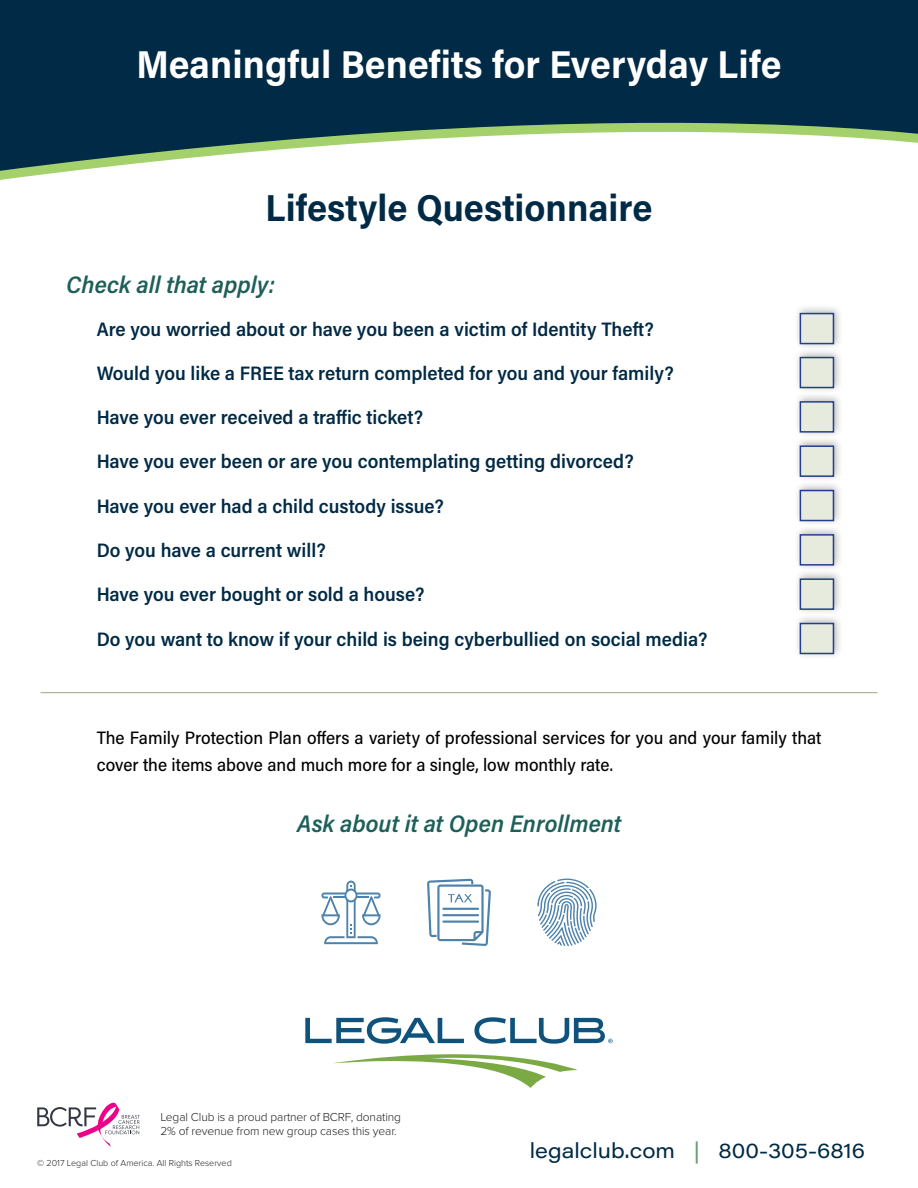
<style>
.page{position:relative;width:918px;height:1188px;background:#fff}
.page>*{position:absolute;margin:0;border:0;box-sizing:border-box;transform-origin:0 0}
.t1{font:700 39px "Acumin Pro Semi Cond";color:#fff}
.t2{font:700 37.65px "Acumin Pro Semi Cond";color:#002a45}
.t3{font:italic 600 24px "Acumin Pro Semi Cond";color:#1e6059}
.t4{font:21px "Acumin Pro Wide";color:#002a45}
.t5{font:600 19.5px "Acumin Pro Semi Cond";color:#002a45}
.t6{font:500 18px/27px "Acumin Pro Semi Cond";color:#020000}
.t7{font:300 12px/14.4px "Proxima Nova";letter-spacing:-.01em;color:#231f20}
.t8{font:300 9px "Proxima Nova";color:#231f20}
.s1{color:#6a9b71}
</style>
<div class="page">
<svg style="left:0;top:0;width:918px;height:180px;fill:#002a45"></svg>
<div style="left:793px;top:613px;width:51px;height:47px;background:#231f20;opacity:.33"></div>
<div style="left:800px;top:623px;width:34px;height:31px;background:#e6ebde;border:2px solid #253f8e"></div>
<div style="left:793px;top:569px;width:51px;height:47px;background:#231f20;opacity:.33"></div>
<div style="left:800px;top:578px;width:34px;height:32px;background:#e6ebde;border:2px solid #253f8e"></div>
<div style="left:793px;top:525px;width:51px;height:47px;background:#231f20;opacity:.33"></div>
<div style="left:800px;top:534px;width:34px;height:32px;background:#e6ebde;border:2px solid #253f8e"></div>
<div style="left:793px;top:480px;width:51px;height:47px;background:#231f20;opacity:.33"></div>
<div style="left:800px;top:490px;width:34px;height:31px;background:#e6ebde;border:2px solid #253f8e"></div>
<div style="left:793px;top:436px;width:51px;height:47px;background:#231f20;opacity:.33"></div>
<div style="left:800px;top:445px;width:34px;height:32px;background:#e6ebde;border:2px solid #253f8e"></div>
<div style="left:793px;top:392px;width:51px;height:47px;background:#231f20;opacity:.33"></div>
<div style="left:800px;top:401px;width:34px;height:32px;background:#e6ebde;border:2px solid #253f8e"></div>
<div style="left:793px;top:347px;width:51px;height:47px;background:#231f20;opacity:.33"></div>
<div style="left:800px;top:357px;width:34px;height:31px;background:#e6ebde;border:2px solid #253f8e"></div>
<div style="left:793px;top:303px;width:51px;height:47px;background:#231f20;opacity:.33"></div>
<div style="left:800px;top:313px;width:34px;height:31px;background:#e6ebde;border:2px solid #253f8e"></div>
<hr style="left:40px;top:692px;width:838px;height:1px;background:#a2a57e">
<svg style="left:321px;top:881px;width:60px;height:63px"></svg>
<svg style="left:427px;top:879px;width:64px;height:67px"></svg>
<svg style="left:537px;top:879px;width:60px;height:67px"></svg>
<svg style="left:37px;top:1102px;width:103px;height:45px"></svg>
<svg style="left:305px;top:1017px;width:308px;height:71px"></svg>
<p class="t1" style="left:136px;top:37px;width:647px">Meaningful Benefits for Everyday Life</p>
<p class="t2" style="left:265px;top:181px;width:389px">Lifestyle Questionnaire</p>
<p class="t3" style="left:66px;top:268px;width:210px">Check all that apply:</p>
<p class="t5" style="left:97px;top:315px;width:559px">Are you worried about or have you been a victim of Identity Theft?</p>
<p class="t5" style="left:97px;top:359px;width:579px">Would you like a FREE tax return completed for you and your family?</p>
<p class="t5" style="left:97px;top:404px;width:328px">Have you ever received a traffic ticket?</p>
<p class="t5" style="left:97px;top:448px;width:539px">Have you ever been or are you contemplating getting divorced?</p>
<p class="t5" style="left:97px;top:492px;width:349px">Have you ever had a child custody issue?</p>
<p class="t5" style="left:97px;top:537px;width:231px">Do you have a current will?</p>
<p class="t5" style="left:97px;top:581px;width:329px">Have you ever bought or sold a house?</p>
<p class="t5" style="left:97px;top:625px;width:612px">Do you want to know if your child is being cyberbullied on social media?</p>
<p class="t6" style="left:97px;top:724px;width:726px">The Family Protection Plan offers a variety of professional services for you and your family that cover the items above and much more for a single, low monthly rate.</p>
<p class="t3" style="left:297px;top:807px;width:326px">Ask about it at Open Enrollment</p>
<p class="t7" style="left:160px;top:1110px;width:242px">Legal Club is a proud partner of BCRF, donating<br>2% of revenue from new group cases this year.</p>
<p class="t8" style="left:37px;top:1158px;width:196px">© 2017 Legal Club of America. All Rights Reserved</p>
<p class="t4" style="left:530px;top:1136px;width:337px">legalclub.com <span class="s1">|</span> 800-305-6816</p>
</div>
